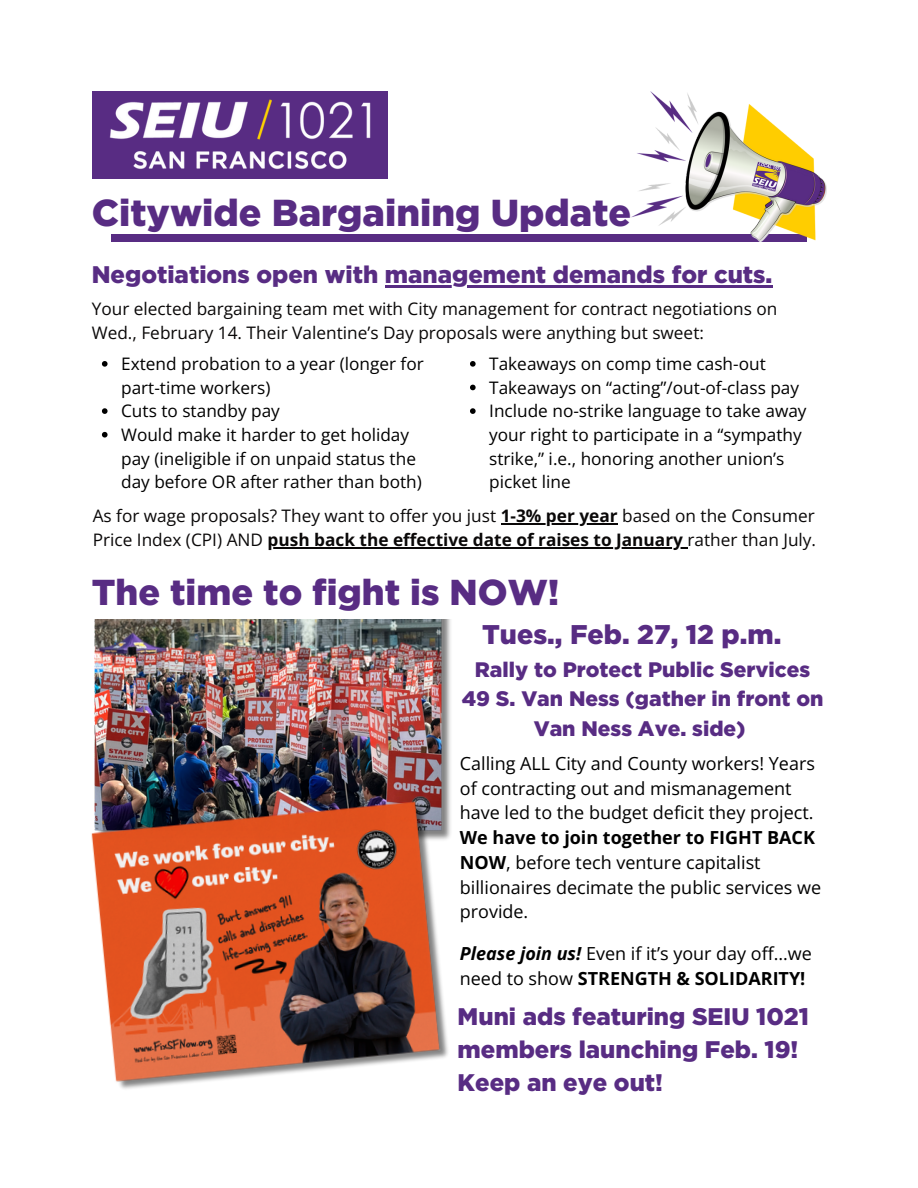
<style>
.page{position:relative;width:918px;height:1188px;background:#fff}
.page>*{position:absolute;margin:0;border:0;box-sizing:border-box;transform-origin:0 0}
.t1{font:900 37.5px "Gotham";color:#582c83}
.t2{font:900 36px "Gotham";color:#582c83}
.t3{font:900 27px "Gotham";color:#582c83}
.t4{font:900 24px/32.7px "Gotham";color:#582c83}
.t5{font:900 21px/29.2px "Gotham";color:#582c83;text-align:center}
.t6{font:18px/24.8px "Open Sans";color:#000}
.t7{font:17.25px/23.7px "Open Sans";color:#000}
.t8{font:17.25px/23.7px "Open Sans";color:#0a0808}
.t9{font:700 17.25px "Open Sans";color:#0a0808}
.s1{font-weight:700}
.s2{font-weight:400}
.s3{font-weight:700;font-style:italic}
</style>
<div class="page">
<div style="left:111px;top:234px;width:696px;height:7px;background:#582c83"></div>
<img style="left:632px;top:92px;width:194px;height:149px">
<div style="left:92px;top:92px;width:296px;height:87px;background:#582c83"></div>
<img style="left:109px;top:99px;width:262px;height:70px">
<img style="left:94px;top:619px;width:357px;height:180px">
<img style="left:91px;top:799px;width:360px;height:290px">
<hr style="left:385px;top:285px;width:387px;height:3px;background:#582c83">
<svg style="left:470px;top:361px;width:6px;height:6px"></svg>
<svg style="left:470px;top:385px;width:6px;height:5px"></svg>
<svg style="left:470px;top:408px;width:6px;height:6px"></svg>
<svg style="left:102px;top:361px;width:6px;height:6px"></svg>
<svg style="left:102px;top:408px;width:6px;height:6px"></svg>
<svg style="left:102px;top:432px;width:6px;height:6px"></svg>
<hr style="left:501px;top:523px;width:117px;height:2px;background:#0a0808">
<hr style="left:268px;top:547px;width:419px;height:1px;background:#0a0808">
<p class="t1" style="left:92px;top:191px;width:541px">Citywide Bargaining Update</p>
<h3 class="t4" style="left:92px;top:258px;width:682px">Negotiations open with management demands for cuts.</h3>
<p class="t8" style="left:92px;top:296px;width:687px">Your elected bargaining team met with City management for contract negotiations on<br>Wed., February 14. Their Valentine’s Day proposals were anything but sweet:</p>
<p class="t7" style="left:489px;top:351px;width:278px">Takeaways on comp time cash-out</p>
<p class="t7" style="left:489px;top:375px;width:311px">Takeaways on “acting”/out-of-class pay</p>
<p class="t7" style="left:489px;top:399px;width:319px">Include no-strike language to take away your right to participate in a “sympathy strike,” i.e., honoring another union’s picket line</p>
<h2 class="t7" style="left:121px;top:351px;width:304px">Extend probation to a year (longer for part-time workers)</h2>
<h4 class="t7" style="left:121px;top:399px;width:160px">Cuts to standby pay</h4>
<p class="t7" style="left:121px;top:422px;width:302px">Would make it harder to get holiday pay (ineligible if on unpaid status the day before OR after rather than both)</p>
<p class="t8" style="left:93px;top:504px;width:724px">As for wage proposals? They want to offer you just <span class="s1">1-3% per year</span> based on the Consumer</p>
<h3 class="t9" style="left:93px;top:528px;width:725px"><span class="s2">Price Index (CPI) AND</span> push back the effective date of raises to January <span class="s2">rather than July.</span></h3>
<p class="t2" style="left:92px;top:571px;width:469px">The time to fight is NOW!</p>
<p class="t3" style="left:482px;top:618px;width:301px">Tues., Feb. 27, 12 p.m.</p>
<p class="t5" style="left:462px;top:654px;width:363px">Rally to Protect Public Services<br>49 S. Van Ness (gather in front on<br>Van Ness Ave. side)</p>
<h1 class="t6" style="left:460px;top:751px;width:363px">Calling ALL City and County workers! Years of contracting out and mismanagement have led to the budget deficit they project.<br><span class="s1">We have to join together to FIGHT BACK NOW</span>, before tech venture capitalist billionaires decimate the public services we provide.</h1>
<p class="t6" style="left:460px;top:941px;width:354px"><span class="s3">Please join us!</span> Even if it’s your day off...we need to show <span class="s1">STRENGTH &amp; SOLIDARITY!</span></p>
<p class="t4" style="left:458px;top:1000px;width:353px">Muni ads featuring SEIU 1021 members launching Feb. 19!<br>Keep an eye out!</p>
</div>
